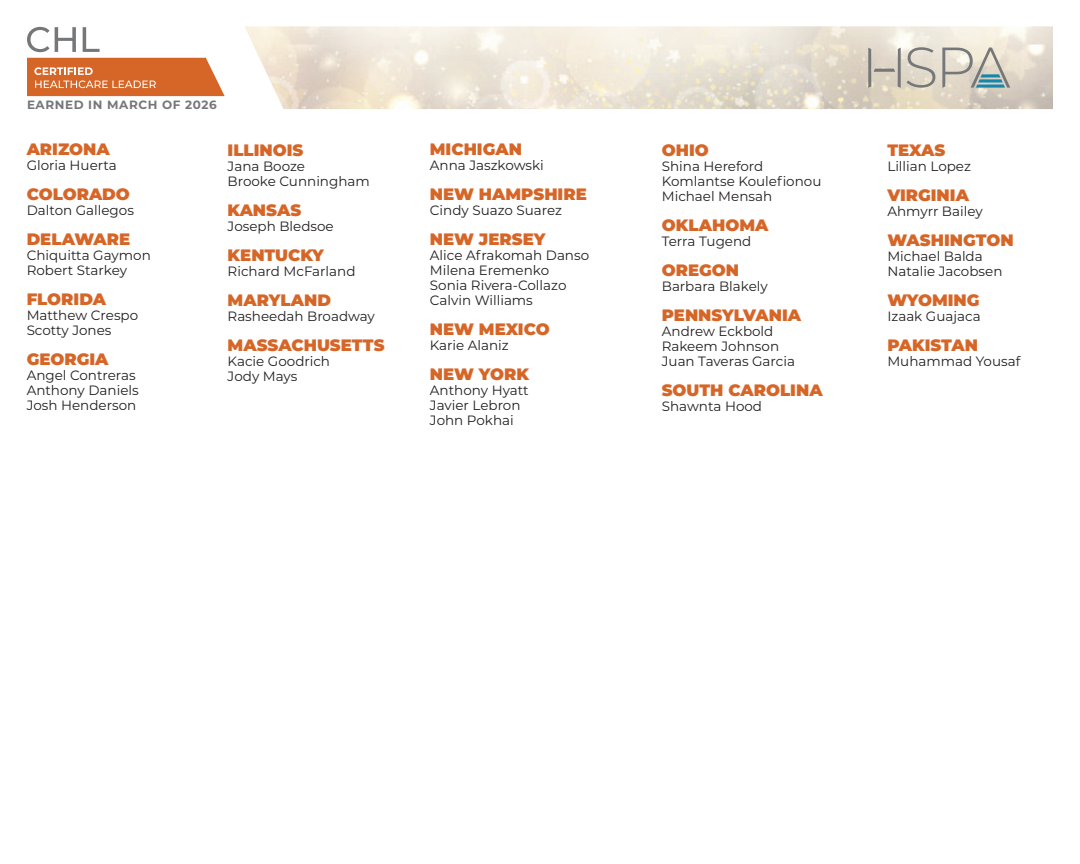
<style>
.page{position:relative;width:1080px;height:864px;background:#fff}
.page>*{position:absolute;margin:0;border:0;box-sizing:border-box;transform-origin:0 0}
.t1{font:900 16.5px "Montserrat";color:#d66627}
.t2{font:13.5px/15px "Montserrat";color:#231f20}
.t3{font:700 12px "Montserrat";letter-spacing:.05em;color:#76777a}
</style>
<div class="page">
<svg style="left:27px;top:58px;width:198px;height:38px;background:#da7740"></svg>
<svg style="left:27px;top:27px;width:73px;height:25px"></svg>
<img style="left:245px;top:26px;width:808px;height:83px">
<svg style="left:868px;top:48px;width:33px;height:40px"></svg>
<svg style="left:907px;top:47px;width:28px;height:41px"></svg>
<svg style="left:942px;top:48px;width:68px;height:40px;background:#c0c3bb"></svg>
<p class="t3" style="left:27px;top:96px;width:191px">EARNED IN MARCH OF 2026</p>
<p class="t1" style="left:27px;top:137px;width:85px">ARIZONA</p>
<p class="t2" style="left:27px;top:157px;width:92px">Gloria Huerta</p>
<p class="t1" style="left:27px;top:182px;width:105px">COLORADO</p>
<p class="t2" style="left:27px;top:202px;width:109px">Dalton Gallegos</p>
<p class="t1" style="left:27px;top:227px;width:105px">DELAWARE</p>
<p class="t2" style="left:27px;top:247px;width:126px">Chiquitta Gaymon<br>Robert Starkey</p>
<p class="t1" style="left:27px;top:287px;width:81px">FLORIDA</p>
<p class="t2" style="left:27px;top:307px;width:113px">Matthew Crespo<br>Scotty Jones</p>
<p class="t1" style="left:27px;top:347px;width:83px">GEORGIA</p>
<p class="t2" style="left:27px;top:367px;width:114px">Angel Contreras<br>Anthony Daniels<br>Josh Henderson</p>
<p class="t1" style="left:228px;top:138px;width:77px">ILLINOIS</p>
<p class="t2" style="left:228px;top:158px;width:144px">Jana Booze<br>Brooke Cunningham</p>
<p class="t1" style="left:228px;top:198px;width:75px">KANSAS</p>
<p class="t2" style="left:228px;top:218px;width:108px">Joseph Bledsoe</p>
<p class="t1" style="left:228px;top:243px;width:98px">KENTUCKY</p>
<p class="t2" style="left:228px;top:263px;width:129px">Richard McFarland</p>
<p class="t1" style="left:228px;top:288px;width:105px">MARYLAND</p>
<p class="t2" style="left:228px;top:308px;width:149px">Rasheedah Broadway</p>
<p class="t1" style="left:228px;top:333px;width:158px">MASSACHUSETTS</p>
<p class="t2" style="left:228px;top:353px;width:104px">Kacie Goodrich<br>Jody Mays</p>
<p class="t1" style="left:430px;top:137px;width:94px">MICHIGAN</p>
<p class="t2" style="left:430px;top:157px;width:115px">Anna Jaszkowski</p>
<p class="t1" style="left:430px;top:182px;width:158px">NEW HAMPSHIRE</p>
<p class="t2" style="left:430px;top:202px;width:134px">Cindy Suazo Suarez</p>
<p class="t1" style="left:430px;top:227px;width:117px">NEW JERSEY</p>
<p class="t2" style="left:430px;top:247px;width:161px">Alice Afrakomah Danso<br>Milena Eremenko<br>Sonia Rivera-Collazo<br>Calvin Williams</p>
<p class="t1" style="left:430px;top:317px;width:121px">NEW MEXICO</p>
<p class="t2" style="left:430px;top:337px;width:80px">Karie Alaniz</p>
<p class="t1" style="left:430px;top:362px;width:101px">NEW YORK</p>
<p class="t2" style="left:430px;top:382px;width:100px">Anthony Hyatt<br>Javier Lebron<br>John Pokhai</p>
<p class="t1" style="left:662px;top:138px;width:49px">OHIO</p>
<p class="t2" style="left:662px;top:159px;width:161px">Shina Hereford<br>Komlantse Koulefionou<br>Michael Mensah</p>
<p class="t1" style="left:662px;top:213px;width:108px">OKLAHOMA</p>
<p class="t2" style="left:662px;top:234px;width:91px">Terra Tugend</p>
<p class="t1" style="left:662px;top:258px;width:79px">OREGON</p>
<p class="t2" style="left:662px;top:279px;width:108px">Barbara Blakely</p>
<p class="t1" style="left:662px;top:303px;width:141px">PENNSYLVANIA</p>
<p class="t2" style="left:662px;top:324px;width:135px">Andrew Eckbold<br>Rakeem Johnson<br>Juan Taveras Garcia</p>
<p class="t1" style="left:662px;top:378px;width:162px">SOUTH CAROLINA</p>
<p class="t2" style="left:662px;top:399px;width:102px">Shawnta Hood</p>
<p class="t1" style="left:887px;top:138px;width:59px">TEXAS</p>
<p class="t2" style="left:887px;top:158px;width:85px">Lillian Lopez</p>
<p class="t1" style="left:887px;top:183px;width:83px">VIRGINIA</p>
<p class="t2" style="left:887px;top:203px;width:97px">Ahmyrr Bailey</p>
<p class="t1" style="left:887px;top:228px;width:128px">WASHINGTON</p>
<p class="t2" style="left:887px;top:248px;width:117px">Michael Balda<br>Natalie Jacobsen</p>
<p class="t1" style="left:887px;top:288px;width:94px">WYOMING</p>
<p class="t2" style="left:887px;top:308px;width:95px">Izaak Guajaca</p>
<p class="t1" style="left:887px;top:333px;width:92px">PAKISTAN</p>
<p class="t2" style="left:887px;top:353px;width:134px">Muhammad Yousaf</p>
</div>
